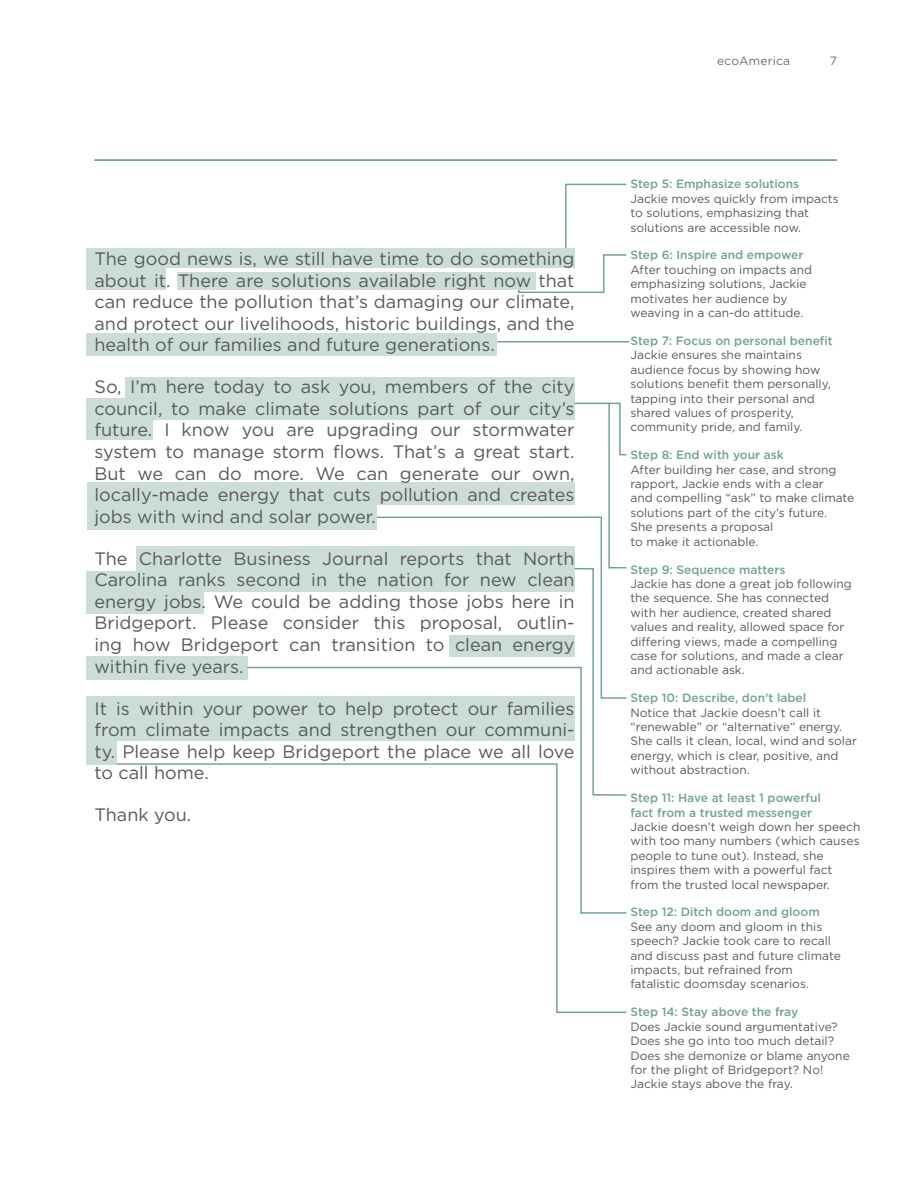
<style>
.page{position:relative;width:918px;height:1188px;background:#fff}
.page>*{position:absolute;margin:0;border:0;box-sizing:border-box;transform-origin:0 0}
.t1{font:18px/21.6px "Gotham";color:#58595b;text-align:justify}
.t2{font:12px/14.4px "Gotham";color:#58595b}
.t3{font:500 12px/14.4px "Gotham";color:#70a392}
.t4{font:12px "Gotham";letter-spacing:.02em;color:#6d6e71}
</style>
<div class="page">
<hr style="left:94px;top:160px;width:743px;height:1px;background:#004963">
<div style="left:87px;top:482px;width:488px;height:23px;background:#cbddd6"></div>
<div style="left:87px;top:505px;width:290px;height:25px;background:#cbddd6"></div>
<div style="left:86px;top:591px;width:118px;height:23px;background:#cbddd6"></div>
<div style="left:86px;top:571px;width:489px;height:20px;background:#cbddd6"></div>
<div style="left:86px;top:696px;width:489px;height:45px;background:#cbddd6"></div>
<div style="left:86px;top:741px;width:31px;height:24px;background:#cbddd6"></div>
<div style="left:136px;top:546px;width:439px;height:26px;background:#cbddd6"></div>
<div style="left:86px;top:418px;width:67px;height:22px;background:#cbddd6"></div>
<div style="left:86px;top:656px;width:161px;height:23px;background:#cbddd6"></div>
<div style="left:86px;top:248px;width:489px;height:19px;background:#cbddd6"></div>
<div style="left:86px;top:268px;width:80px;height:22px;background:#cbddd6"></div>
<div style="left:178px;top:273px;width:358px;height:17px;background:#cbddd6"></div>
<div style="left:86px;top:399px;width:489px;height:21px;background:#cbddd6"></div>
<div style="left:125px;top:377px;width:450px;height:23px;background:#cbddd6"></div>
<div style="left:86px;top:334px;width:411px;height:22px;background:#cbddd6"></div>
<svg style="left:117px;top:763px;width:510px;height:250px"></svg>
<svg style="left:246px;top:666px;width:381px;height:248px"></svg>
<svg style="left:376px;top:516px;width:197px;height:184px"></svg>
<hr style="left:497px;top:341px;width:132px;height:2px;background:#71a392">
<svg style="left:517px;top:183px;width:110px;height:110px"></svg>
<svg style="left:573px;top:402px;width:54px;height:395px"></svg>
<p class="t1" style="left:94px;top:247px;width:482px">The good news is, we still have time to do something about it. There are solutions available right now that can reduce the pollution that’s damaging our climate, and protect our livelihoods, historic buildings, and the health of our families and future generations.</p>
<p class="t1" style="left:94px;top:376px;width:482px">So, I’m here today to ask you, members of the city council, to make climate solutions part of our city’s future. I know you are upgrading our stormwater system to manage storm flows. That’s a great start.<br>But we can do more. We can generate our own, locally-made energy that cuts pollution and creates jobs with wind and solar power.</p>
<p class="t1" style="left:94px;top:547px;width:482px">The Charlotte Business Journal reports that North Carolina ranks second in the nation for new clean energy jobs. We could be adding those jobs here in Bridgeport. Please consider this proposal, outlin&shy;ing how Bridgeport can transition to clean energy within five years.</p>
<h1 class="t1" style="left:94px;top:697px;width:482px">It is within your power to help protect our families from climate impacts and strengthen our communi&shy;ty. Please help keep Bridgeport the place we all love to call home.</h1>
<h1 class="t1" style="left:94px;top:804px;width:98px">Thank you.</h1>
<p class="t4" style="left:717px;top:53px;width:75px">ecoAmerica</p>
<p class="t4" style="left:830px;top:53px;width:9px">7</p>
<p class="t3" style="left:630px;top:177px;width:170px">Step 5: Emphasize solutions</p>
<p class="t2" style="left:630px;top:191px;width:210px">Jackie moves quickly from impacts to solutions, emphasizing that solutions are accessible now.</p>
<p class="t3" style="left:630px;top:248px;width:175px">Step 6: Inspire and empower</p>
<p class="t2" style="left:630px;top:262px;width:183px">After touching on impacts and emphasizing solutions, Jackie motivates her audience by weaving in a can-do attitude.</p>
<p class="t3" style="left:630px;top:333px;width:204px">Step 7: Focus on personal benefit</p>
<p class="t2" style="left:630px;top:348px;width:202px">Jackie ensures she maintains audience focus by showing how solutions benefit them personally, tapping into their personal and shared values of prosperity, community pride, and family.</p>
<p class="t3" style="left:630px;top:448px;width:155px">Step 8: End with your ask</p>
<p class="t2" style="left:630px;top:462px;width:226px">After building her case, and strong rapport, Jackie ends with a clear<br>and compelling “ask” to make climate solutions part of the city’s future.<br>She presents a proposal<br>to make it actionable.</p>
<p class="t3" style="left:630px;top:562px;width:156px">Step 9: Sequence matters</p>
<p class="t2" style="left:630px;top:576px;width:223px">Jackie has done a great job following the sequence. She has connected with her audience, created shared values and reality, allowed space for differing views, made a compelling case for solutions, and made a clear and actionable ask.</p>
<p class="t3" style="left:630px;top:691px;width:177px">Step 10: Describe, don’t label</p>
<p class="t2" style="left:630px;top:705px;width:228px">Notice that Jackie doesn’t call it “renewable” or “alternative” energy.<br>She calls it clean, local, wind and solar energy, which is clear, positive, and without abstraction.</p>
<p class="t3" style="left:630px;top:791px;width:192px">Step 11: Have at least 1 powerful fact from a trusted messenger</p>
<p class="t2" style="left:630px;top:819px;width:232px">Jackie doesn’t weigh down her speech with too many numbers (which causes people to tune out). Instead, she inspires them with a powerful fact from the trusted local newspaper.</p>
<p class="t3" style="left:630px;top:905px;width:191px">Step 12: Ditch doom and gloom</p>
<p class="t2" style="left:630px;top:919px;width:212px">See any doom and gloom in this speech? Jackie took care to recall and discuss past and future climate impacts, but refrained from fatalistic doomsday scenarios.</p>
<p class="t3" style="left:630px;top:1005px;width:169px">Step 14: Stay above the fray</p>
<p class="t2" style="left:630px;top:1019px;width:221px">Does Jackie sound argumentative?<br>Does she go into too much detail?<br>Does she demonize or blame anyone for the plight of Bridgeport? No!<br>Jackie stays above the fray.</p>
</div>
